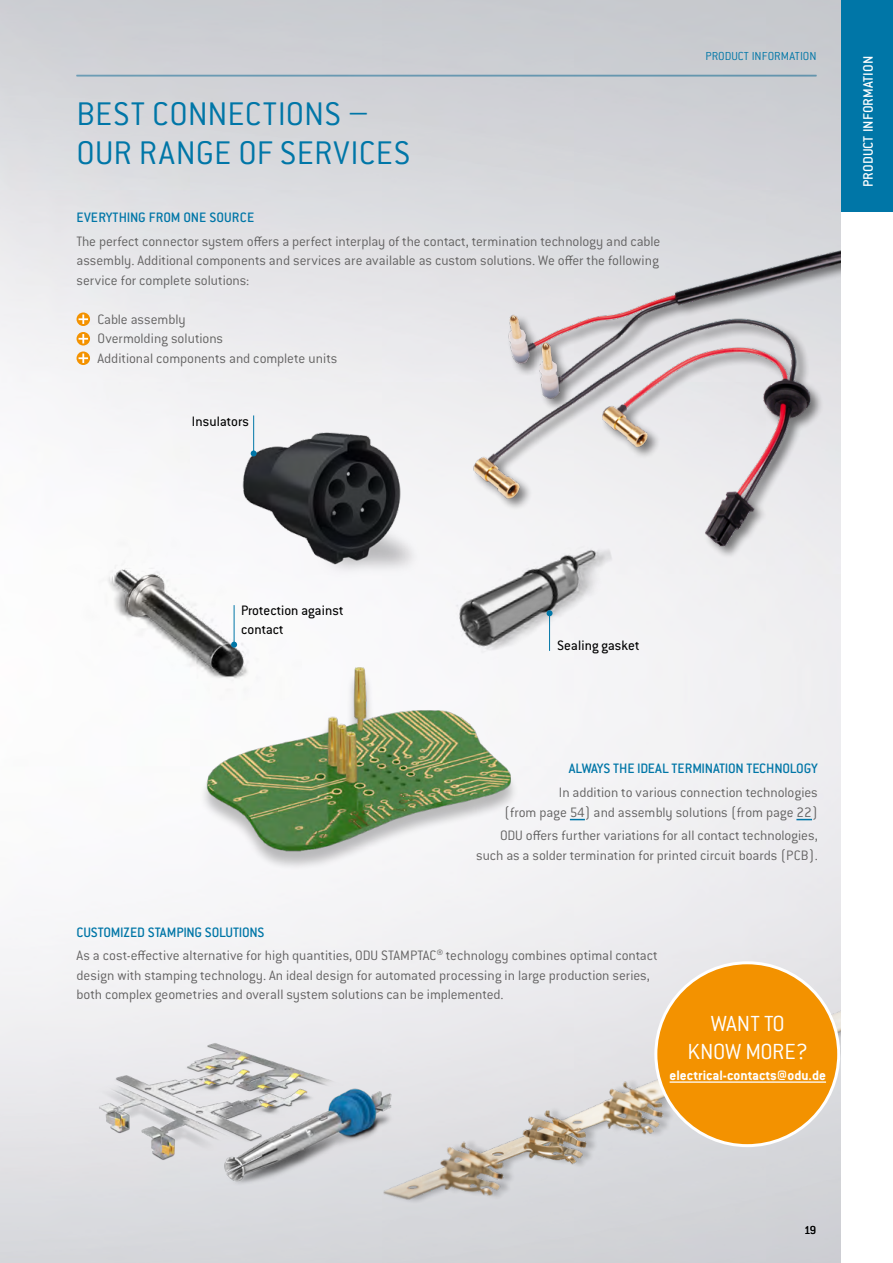
<style>
.page{position:relative;width:893px;height:1263px;background:#fff}
.page>*{position:absolute;margin:0;border:0;box-sizing:border-box;transform-origin:0 0}
._2016_-_Headline{font:300 36px/39px "ITC Conduitfor ODU";letter-spacing:.005em;color:#0076a7}
.t1{font:300 24px/28.8px "ITC Conduitfor ODU";letter-spacing:-.015em;color:#fff;text-align:center}
._2016_-_Fließtext_gr{font:300 15px/19.5px "ITC Conduitfor ODU";letter-spacing:-.005em;color:#646363;text-align:justify}
._2016_-_Fließtext_He{font:300 15px/19.5px "ITC Conduitfor ODU";letter-spacing:-.005em;color:#646363;text-align:right}
._2016_-_Fließtext_He-2{font:500 15px "ITC Conduitfor ODU";letter-spacing:-.01em;color:#0076a7}
._2016_-_Fließtext_sc{font:15px/19.5px "ITC Conduitfor ODU";letter-spacing:.01em;color:#000}
.t2{font:700 15px "ITC Conduitfor ODU";color:#fff}
._2016_-_Fließtext_He-3{font:500 15px "ITC Conduitfor ODU";letter-spacing:.01em;color:#0076a7}
.t3{font:500 15px "ITC Conduitfor ODU";letter-spacing:.005em;color:#fff}
.t4{font:300 12.75px "ITC Conduitfor ODU";letter-spacing:.005em;color:#0076a7}
.t5{font:500 12.75px "ITC Conduitfor ODU";color:#000}
</style>
<div class="page">
<img style="left:0;top:0;width:842px;height:1263px">
<div style="left:199px;top:671px;width:319px;height:201px;background:#f5f5f7"></div>
<img style="left:188px;top:663px;width:343px;height:201px">
<img style="left:199px;top:412px;width:165px;height:174px">
<img style="left:6px;top:510px;width:296px;height:211px">
<img style="left:72px;top:1005px;width:300px;height:220px">
<img style="left:372px;top:997px;width:430px;height:238px">
<img style="left:772px;top:933px;width:70px;height:239px">
<img style="left:420px;top:587px;width:231px;height:97px">
<img style="left:364px;top:195px;width:478px;height:392px">
<div style="left:656px;top:963px;width:183px;height:183px;background:#f39200;border-radius:50%"></div>
<svg style="left:77px;top:312px;width:13px;height:14px"></svg>
<svg style="left:79px;top:314px;width:9px;height:10px"></svg>
<svg style="left:77px;top:332px;width:13px;height:13px"></svg>
<svg style="left:79px;top:334px;width:9px;height:9px"></svg>
<svg style="left:77px;top:351px;width:13px;height:14px"></svg>
<svg style="left:79px;top:353px;width:9px;height:10px"></svg>
<svg style="left:570px;top:819px;width:15px;height:1px"></svg>
<svg style="left:796px;top:819px;width:16px;height:1px"></svg>
<hr style="left:670px;top:1081px;width:156px;height:2px;background:#fff">
<hr style="left:549px;top:613px;width:1px;height:38px;background:#0076a7">
<svg style="left:547px;top:610px;width:6px;height:6px"></svg>
<hr style="left:253px;top:415px;width:1px;height:38px;background:#0076a7">
<svg style="left:251px;top:450px;width:6px;height:6px"></svg>
<hr style="left:234px;top:605px;width:1px;height:40px;background:#0076a7">
<svg style="left:231px;top:642px;width:6px;height:6px"></svg>
<div style="left:842px;top:0;width:51px;height:213px;background:#0076a7"></div>
<p class="_2016_-_Headline" style="left:77px;top:94px;width:336px">BEST CONNECTIONS –<br>OUR RANGE OF SERVICES</p>
<p class="_2016_-_Fließtext_He-3" style="left:77px;top:209px;width:179px">EVERYTHING FROM ONE SOURCE</p>
<p class="_2016_-_Fließtext_gr" style="left:77px;top:232px;width:585px">The perfect connector system offers a perfect interplay of the contact, termination technology and cable assembly. Additional components and services are available as custom solutions. We offer the following service for complete solutions:</p>
<p class="_2016_-_Fließtext_gr" style="left:98px;top:310px;width:90px">Cable assembly</p>
<p class="_2016_-_Fließtext_gr" style="left:98px;top:329px;width:127px">Overmolding solutions</p>
<p class="_2016_-_Fließtext_gr" style="left:98px;top:349px;width:241px">Additional components and complete units</p>
<p class="_2016_-_Fließtext_sc" style="left:192px;top:411px;width:58px">Insulators</p>
<p class="t4" style="left:705px;top:49px;width:113px">PRODUCT INFORMATION</p>
<p class="t3" style="left:860px;top:187px;width:133px;rotate:-90deg">PRODUCT INFORMATION</p>
<p class="_2016_-_Fließtext_sc" style="left:241px;top:600px;width:103px">Protection against contact</p>
<p class="_2016_-_Fließtext_sc" style="left:557px;top:636px;width:84px">Sealing gasket</p>
<p class="_2016_-_Fließtext_He-2" style="left:569px;top:760px;width:251px">ALWAYS THE IDEAL TERMINATION TECHNOLOGY</p>
<p class="_2016_-_Fließtext_He" style="left:504px;top:783px;width:315px">In addition to various connection technologies<br>(from page 54) and assembly solutions (from page 22)</p>
<p class="_2016_-_Fließtext_gr" style="left:500px;top:826px;width:319px">ODU offers further variations for all contact technologies,</p>
<p class="_2016_-_Fließtext_gr" style="left:476px;top:845px;width:343px">such as a solder termination for printed circuit boards (PCB).</p>
<p class="_2016_-_Fließtext_He-2" style="left:77px;top:923px;width:189px">CUSTOMIZED STAMPING SOLUTIONS</p>
<p class="_2016_-_Fließtext_gr" style="left:77px;top:946px;width:583px;text-align:left">As a cost-effective alternative for high quantities, ODU STAMPTAC® technology combines optimal contact design with stamping technology. An ideal design for automated processing in large production series, both complex geometries and overall system solutions can be implemented.</p>
<p class="t1" style="left:688px;top:1009px;width:122px">WANT TO<br>KNOW MORE?</p>
<p class="t2" style="left:670px;top:1067px;width:158px">electrical-contacts@odu.de</p>
<p class="t5" style="left:804px;top:1222px;width:14px">19</p>
</div>
